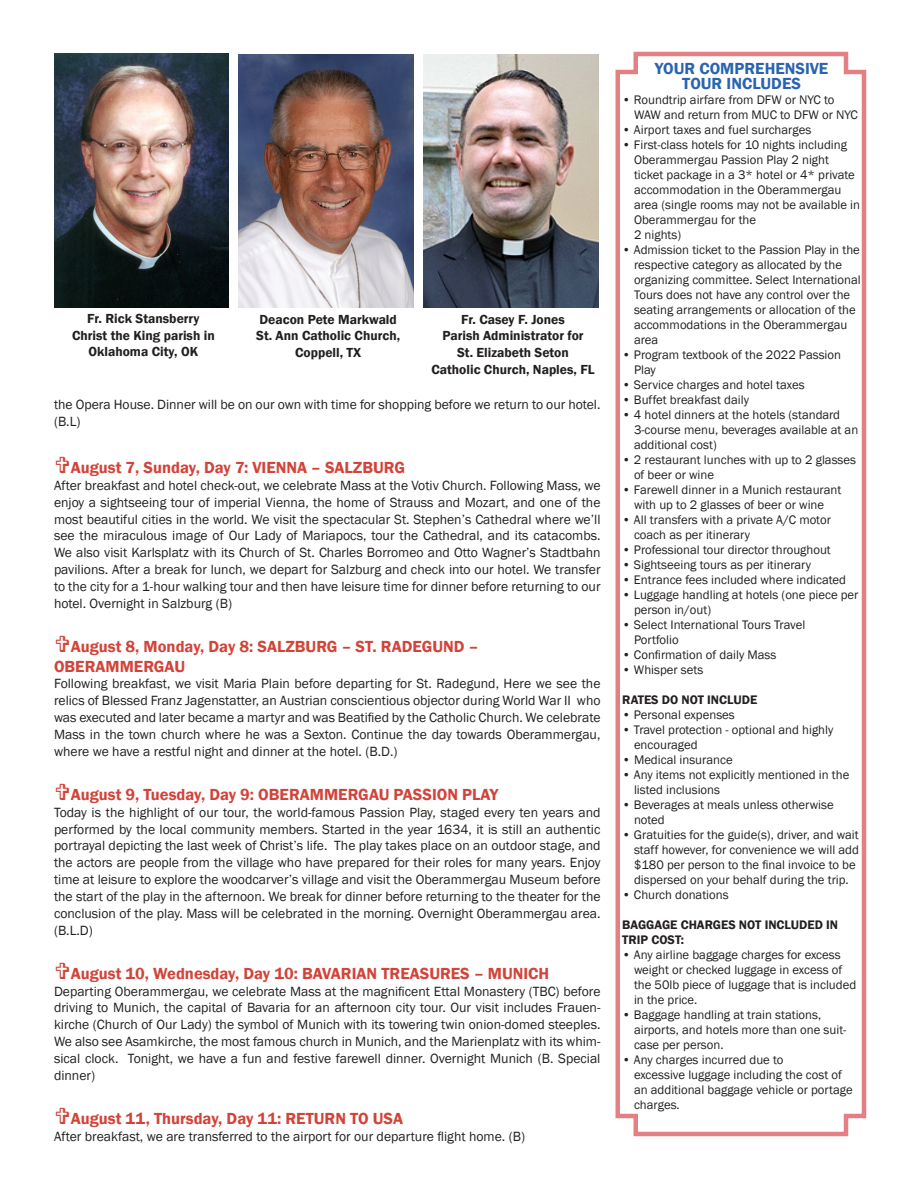
<style>
.page{position:relative;width:918px;height:1188px;background:#fff}
.page>*{position:absolute;margin:0;border:0;box-sizing:border-box;transform-origin:0 0}
.subhead{font:600 16.5px/19.8px "Franklin Gothic";color:#d24339}
.body_copy{font:600 16.5px "Franklin Gothic";color:#d24339}
.t1{font:600 16.5px/15px "Franklin Gothic";color:#2a63af;text-align:center}
.body_copy-2{font:13.65px/16.8px "Franklin Gothic";color:#231f20;text-align:justify}
.subhead-2{font:600 13.5px/16.5px "Franklin Gothic";color:#231f20;text-align:center}
.t2{font:12.75px/15px "Franklin Gothic";color:#231f20}
.t3{font:600 12.75px/15px "Franklin Gothic";color:#231f20}
</style>
<div class="page">
<svg style="left:615px;top:51px;width:252px;height:1086px"></svg>
<img style="left:239px;top:54px;width:175px;height:254px">
<img style="left:424px;top:54px;width:175px;height:254px">
<img style="left:54px;top:53px;width:175px;height:254px">
<p class="subhead-2" style="left:87px;top:311px;width:114px">Fr. Rick Stansberry</p>
<p class="subhead-2" style="left:72px;top:327px;width:144px">Christ the King parish in<br>Oklahoma City, OK</p>
<p class="subhead-2" style="left:260px;top:311px;width:139px">Deacon Pete Markwald</p>
<p class="subhead-2" style="left:256px;top:328px;width:145px">St. Ann Catholic Church,<br>Coppell, TX</p>
<p class="subhead-2" style="left:461px;top:311px;width:105px">Fr. Casey F. Jones</p>
<p class="subhead-2" style="left:442px;top:328px;width:143px">Parish Administrator for<br>St. Elizabeth Seton</p>
<p class="subhead-2" style="left:431px;top:362px;width:165px">Catholic Church, Naples, FL</p>
<p class="body_copy-2" style="left:54px;top:397px;width:548px">the Opera House. Dinner will be on our own with time for shopping before we return to our hotel. (B.L)</p>
<p class="body_copy" style="left:71px;top:457px;width:336px">August 7, Sunday, Day 7: VIENNA – SALZBURG</p>
<p class="body_copy-2" style="left:54px;top:477px;width:548px">After breakfast and hotel check-out, we celebrate Mass at the Votiv Church. Following Mass, we enjoy a sightseeing tour of imperial Vienna, the home of Strauss and Mozart, and one of the most beautiful cities in the world. We visit the spectacular St. Stephen’s Cathedral where we’ll see the miraculous image of Our Lady of Mariapocs, tour the Cathedral, and its catacombs.<br>We also visit Karlsplatz with its Church of St. Charles Borromeo and Otto Wagner’s Stadtbahn pavilions. After a break for lunch, we depart for Salzburg and check into our hotel. We transfer to the city for a 1-hour walking tour and then have leisure time for dinner before returning to our hotel. Overnight in Salzburg (B)</p>
<p class="subhead" style="left:54px;top:637px;width:426px;text-indent:17px">August 8, Monday, Day 8: SALZBURG – ST. RADEGUND –<br>OBERAMMERGAU</p>
<p class="body_copy-2" style="left:54px;top:676px;width:548px">Following breakfast, we visit Maria Plain before departing for St. Radegund, Here we see the relics of Blessed Franz Jagenstatter, an Austrian conscientious objector during World War II who was executed and later became a martyr and was Beatified by the Catholic Church. We celebrate Mass in the town church where he was a Sexton. Continue the day towards Oberammergau, where we have a restful night and dinner at the hotel. (B.D.)</p>
<p class="subhead" style="left:71px;top:785px;width:429px">August 9, Tuesday, Day 9: OBERAMMERGAU PASSION PLAY</p>
<p class="body_copy-2" style="left:54px;top:804px;width:548px">Today is the highlight of our tour, the world-famous Passion Play, staged every ten years and performed by the local community members. Started in the year 1634, it is still an authentic portrayal depicting the last week of Christ’s life. The play takes place on an outdoor stage, and the actors are people from the village who have prepared for their roles for many years. Enjoy time at leisure to explore the woodcarver’s village and visit the Oberammergau Museum before the start of the play in the afternoon. We break for dinner before returning to the theater for the conclusion of the play. Mass will be celebrated in the morning. Overnight Oberammergau area. (B.L.D)</p>
<p class="subhead" style="left:71px;top:963px;width:480px">August 10, Wednesday, Day 10: BAVARIAN TREASURES – MUNICH</p>
<p class="body_copy-2" style="left:54px;top:983px;width:548px">Departing Oberammergau, we celebrate Mass at the magnificent Ettal Monastery (TBC) before driving to Munich, the capital of Bavaria for an afternoon city tour. Our visit includes Frauen&shy;kirche (Church of Our Lady) the symbol of Munich with its towering twin onion-domed steeples.<br>We also see Asamkirche, the most famous church in Munich, and the Marienplatz with its whim&shy;sical clock. Tonight, we have a fun and festive farewell dinner. Overnight Munich (B. Special dinner)</p>
<p class="subhead" style="left:71px;top:1109px;width:334px">August 11, Thursday, Day 11: RETURN TO USA</p>
<p class="body_copy-2" style="left:54px;top:1128px;width:473px">After breakfast, we are transferred to the airport for our departure flight home. (B)</p>
<p class="t1" style="left:655px;top:61px;width:175px">YOUR COMPREHENSIVE<br>TOUR INCLUDES</p>
<p class="t2" style="left:634px;top:93px;width:225px;text-indent:-12px">• Roundtrip airfare from DFW or NYC to<br>WAW and return from MUC to DFW or NYC</p>
<p class="t2" style="left:622px;top:123px;width:190px">• Airport taxes and fuel surcharges</p>
<p class="t2" style="left:634px;top:138px;width:228px;text-indent:-12px">• First-class hotels for 10 nights including<br>Oberammergau Passion Play 2 night ticket package in a 3* hotel or 4* private accommodation in the Oberammergau area (single rooms may not be available in<br>Oberammergau for the<br>2 nights)</p>
<p class="t2" style="left:634px;top:243px;width:228px;text-indent:-12px">• Admission ticket to the Passion Play in the respective category as allocated by the organizing committee. Select International Tours does not have any control over the seating arrangements or allocation of the accommodations in the Oberammergau area</p>
<p class="t2" style="left:634px;top:348px;width:209px;text-indent:-12px">• Program textbook of the 2022 Passion<br>Play</p>
<p class="t2" style="left:622px;top:378px;width:184px">• Service charges and hotel taxes</p>
<p class="t2" style="left:622px;top:393px;width:128px">• Buffet breakfast daily</p>
<p class="t2" style="left:634px;top:408px;width:226px;text-indent:-12px">• 4 hotel dinners at the hotels (standard<br>3-course menu, beverages available at an additional cost)</p>
<p class="t2" style="left:634px;top:453px;width:224px;text-indent:-12px">• 2 restaurant lunches with up to 2 glasses of beer or wine</p>
<p class="t2" style="left:622px;top:483px;width:221px;text-align:center">• Farewell dinner in a Munich restaurant with up to 2 glasses of beer or wine</p>
<p class="t2" style="left:634px;top:513px;width:198px;text-indent:-12px">• All transfers with a private A/C motor coach as per itinerary</p>
<p class="t2" style="left:622px;top:543px;width:210px">• Professional tour director throughout</p>
<p class="t2" style="left:622px;top:558px;width:190px">• Sightseeing tours as per itinerary</p>
<p class="t2" style="left:622px;top:573px;width:225px">• Entrance fees included where indicated</p>
<p class="t2" style="left:634px;top:588px;width:226px;text-indent:-12px">• Luggage handling at hotels (one piece per person in/out)</p>
<p class="t2" style="left:634px;top:618px;width:173px;text-indent:-12px">• Select International Tours Travel<br>Portfolio</p>
<p class="t2" style="left:622px;top:648px;width:156px">• Confirmation of daily Mass</p>
<p class="t2" style="left:622px;top:663px;width:82px">• Whisper sets</p>
<p class="t3" style="left:622px;top:693px;width:137px">RATES DO NOT INCLUDE</p>
<p class="t2" style="left:622px;top:708px;width:114px">• Personal expenses</p>
<p class="t2" style="left:634px;top:723px;width:201px;text-indent:-12px">• Travel protection - optional and highly encouraged</p>
<p class="t2" style="left:622px;top:753px;width:112px">• Medical insurance</p>
<p class="t2" style="left:634px;top:768px;width:217px;text-indent:-12px">• Any items not explicitly mentioned in the listed inclusions</p>
<p class="t2" style="left:634px;top:798px;width:201px;text-indent:-12px">• Beverages at meals unless otherwise noted</p>
<p class="t2" style="left:634px;top:828px;width:226px;text-indent:-12px">• Gratuities for the guide(s), driver, and wait staff however, for convenience we will add $180 per person to the final invoice to be dispersed on your behalf during the trip.</p>
<p class="t2" style="left:622px;top:888px;width:108px">• Church donations</p>
<p class="t3" style="left:622px;top:918px;width:217px">BAGGAGE CHARGES NOT INCLUDED IN<br>TRIP COST:</p>
<p class="t2" style="left:634px;top:948px;width:224px;text-indent:-12px">• Any airline baggage charges for excess weight or checked luggage in excess of the 50lb piece of luggage that is included in the price.</p>
<p class="t2" style="left:634px;top:1008px;width:214px;text-indent:-12px">• Baggage handling at train stations, airports, and hotels more than one suit&shy;case per person.</p>
<p class="t2" style="left:634px;top:1053px;width:220px;text-indent:-12px">• Any charges incurred due to<br>excessive luggage including the cost of an additional baggage vehicle or portage charges.</p>
</div>
